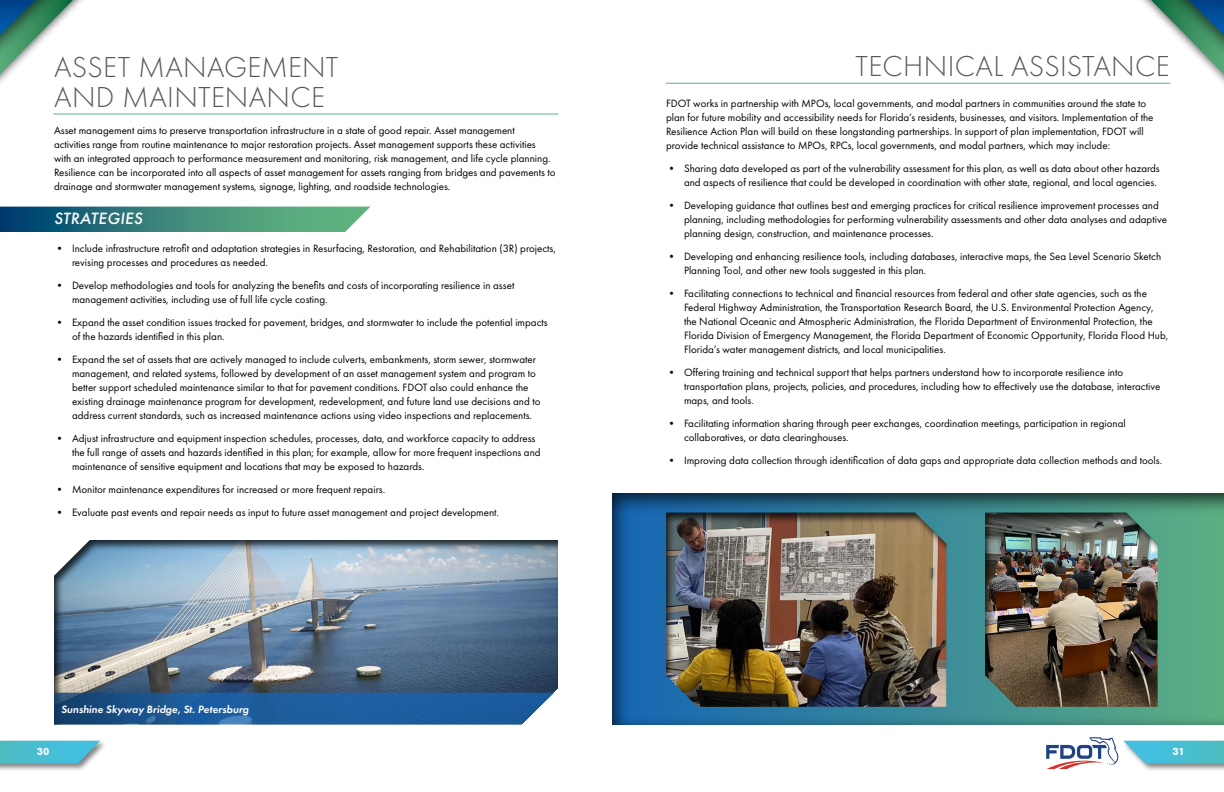
<style>
.page{position:relative;width:1224px;height:792px;background:#fff}
.page>*{position:absolute;margin:0;border:0;box-sizing:border-box;transform-origin:0 0}
.Heading1{font:300 30px/30px "Futura PT";letter-spacing:.01em;color:#58595b}
.Heading2{font:italic 500 17px "Futura PT";letter-spacing:.02em;color:#fff}
.Body_Text{font:11px/14px "Futura PT";color:#000}
.Body_Text-2{font:italic 600 11px "Futura PT";color:#fff}
.t1{font:700 10px "Futura BT";color:#fff}
</style>
<div class="page">
<div style="left:1122px;top:739px;width:102px;height:33px;background:#f6f6f6"></div>
<div style="left:0;top:739px;width:108px;height:33px;background:#000;opacity:.5"></div>
<svg style="left:0;top:741px;width:100px;height:23px;background:#56becf"></svg>
<svg style="left:0;top:0;width:83px;height:83px"></svg>
<svg style="left:1046px;top:737px;width:178px;height:32px"></svg>
<svg style="left:1130px;top:0;width:94px;height:84px"></svg>
<div style="left:603px;top:486px;width:621px;height:239px;background:#000;opacity:.75"></div>
<svg style="left:0;top:207px;width:370px;height:25px;background:#3e877e"></svg>
<hr style="left:54px;top:113px;width:504px;height:1px;background:#60b37f">
<hr style="left:666px;top:83px;width:504px;height:1px;background:#60b37f">
<div style="left:45px;top:533px;width:522px;height:192px;background:#000;opacity:.75"></div>
<svg style="left:54px;top:693px;width:500px;height:31px;background:#235e9a"></svg>
<div style="left:976px;top:506px;width:190px;height:201px;background:#000;opacity:.75"></div>
<div style="left:658px;top:506px;width:297px;height:201px;background:#000;opacity:.75"></div>
<p class="Heading1" style="left:54px;top:52px;width:286px">ASSET MANAGEMENT<br>AND MAINTENANCE</p>
<p class="Body_Text" style="left:54px;top:124px;width:503px">Asset management aims to preserve transportation infrastructure in a state of good repair. Asset management<br>activities range from routine maintenance to major restoration projects. Asset management supports these activities with an integrated approach to performance measurement and monitoring, risk management, and life cycle planning.<br>Resilience can be incorporated into all aspects of asset management for assets ranging from bridges and pavements to drainage and stormwater management systems, signage, lighting, and roadside technologies.</p>
<p class="Heading2" style="left:54px;top:208px;width:90px">STRATEGIES</p>
<p class="Body_Text" style="left:72px;top:241px;width:485px;text-indent:-18px">• Include infrastructure retrofit and adaptation strategies in Resurfacing, Restoration, and Rehabilitation (3R) projects, revising processes and procedures as needed.</p>
<p class="Body_Text" style="left:72px;top:278px;width:444px;text-indent:-18px">• Develop methodologies and tools for analyzing the benefits and costs of incorporating resilience in asset management activities, including use of full life cycle costing.</p>
<p class="Body_Text" style="left:72px;top:315px;width:477px;text-indent:-18px">• Expand the asset condition issues tracked for pavement, bridges, and stormwater to include the potential impacts of the hazards identified in this plan.</p>
<p class="Body_Text" style="left:72px;top:352px;width:470px;text-indent:-18px">• Expand the set of assets that are actively managed to include culverts, embankments, storm sewer, stormwater management, and related systems, followed by development of an asset management system and program to better support scheduled maintenance similar to that for pavement conditions. FDOT also could enhance the existing drainage maintenance program for development, redevelopment, and future land use decisions and to address current standards, such as increased maintenance actions using video inspections and replacements.</p>
<p class="Body_Text" style="left:72px;top:431px;width:470px;text-indent:-18px">• Adjust infrastructure and equipment inspection schedules, processes, data, and workforce capacity to address the full range of assets and hazards identified in this plan; for example, allow for more frequent inspections and maintenance of sensitive equipment and locations that may be exposed to hazards.</p>
<p class="Body_Text" style="left:54px;top:482px;width:333px">• Monitor maintenance expenditures for increased or more frequent repairs.</p>
<p class="Body_Text" style="left:54px;top:505px;width:447px">• Evaluate past events and repair needs as input to future asset management and project development.</p>
<p class="Body_Text-2" style="left:61px;top:702px;width:189px">Sunshine Skyway Bridge, St. Petersburg</p>
<p class="Heading1" style="left:856px;top:51px;width:316px">TECHNICAL ASSISTANCE</p>
<p class="Body_Text" style="left:666px;top:97px;width:489px">FDOT works in partnership with MPOs, local governments, and modal partners in communities around the state to plan for future mobility and accessibility needs for Florida’s residents, businesses, and visitors. Implementation of the Resilience Action Plan will build on these longstanding partnerships. In support of plan implementation, FDOT will provide technical assistance to MPOs, RPCs, local governments, and modal partners, which may include:</p>
<p class="Body_Text" style="left:666px;top:162px;width:495px;text-align:right">• Sharing data developed as part of the vulnerability assessment for this plan, as well as data about other hazards and aspects of resilience that could be developed in coordination with other state, regional, and local agencies.</p>
<p class="Body_Text" style="left:684px;top:199px;width:484px;text-indent:-18px">• Developing guidance that outlines best and emerging practices for critical resilience improvement processes and planning, including methodologies for performing vulnerability assessments and other data analyses and adaptive planning design, construction, and maintenance processes.</p>
<p class="Body_Text" style="left:684px;top:250px;width:479px;text-indent:-18px">• Developing and enhancing resilience tools, including databases, interactive maps, the Sea Level Scenario Sketch<br>Planning Tool, and other new tools suggested in this plan.</p>
<p class="Body_Text" style="left:684px;top:287px;width:486px;text-indent:-18px">• Facilitating connections to technical and financial resources from federal and other state agencies, such as the Federal Highway Administration, the Transportation Research Board, the U.S. Environmental Protection Agency, the National Oceanic and Atmospheric Administration, the Florida Department of Environmental Protection, the Florida Division of Emergency Management, the Florida Department of Economic Opportunity, Florida Flood Hub, Florida’s water management districts, and local municipalities.</p>
<p class="Body_Text" style="left:684px;top:366px;width:478px;text-indent:-18px">• Offering training and technical support that helps partners understand how to incorporate resilience into transportation plans, projects, policies, and procedures, including how to effectively use the database, interactive maps, and tools.</p>
<p class="Body_Text" style="left:684px;top:417px;width:443px;text-indent:-18px">• Facilitating information sharing through peer exchanges, coordination meetings, participation in regional collaboratives, or data clearinghouses.</p>
<p class="Body_Text" style="left:666px;top:454px;width:498px">• Improving data collection through identification of data gaps and appropriate data collection methods and tools.</p>
<p class="t1" style="left:37px;top:746px;width:14px">30</p>
<p class="t1" style="left:1172px;top:746px;width:14px">31</p>
</div>
